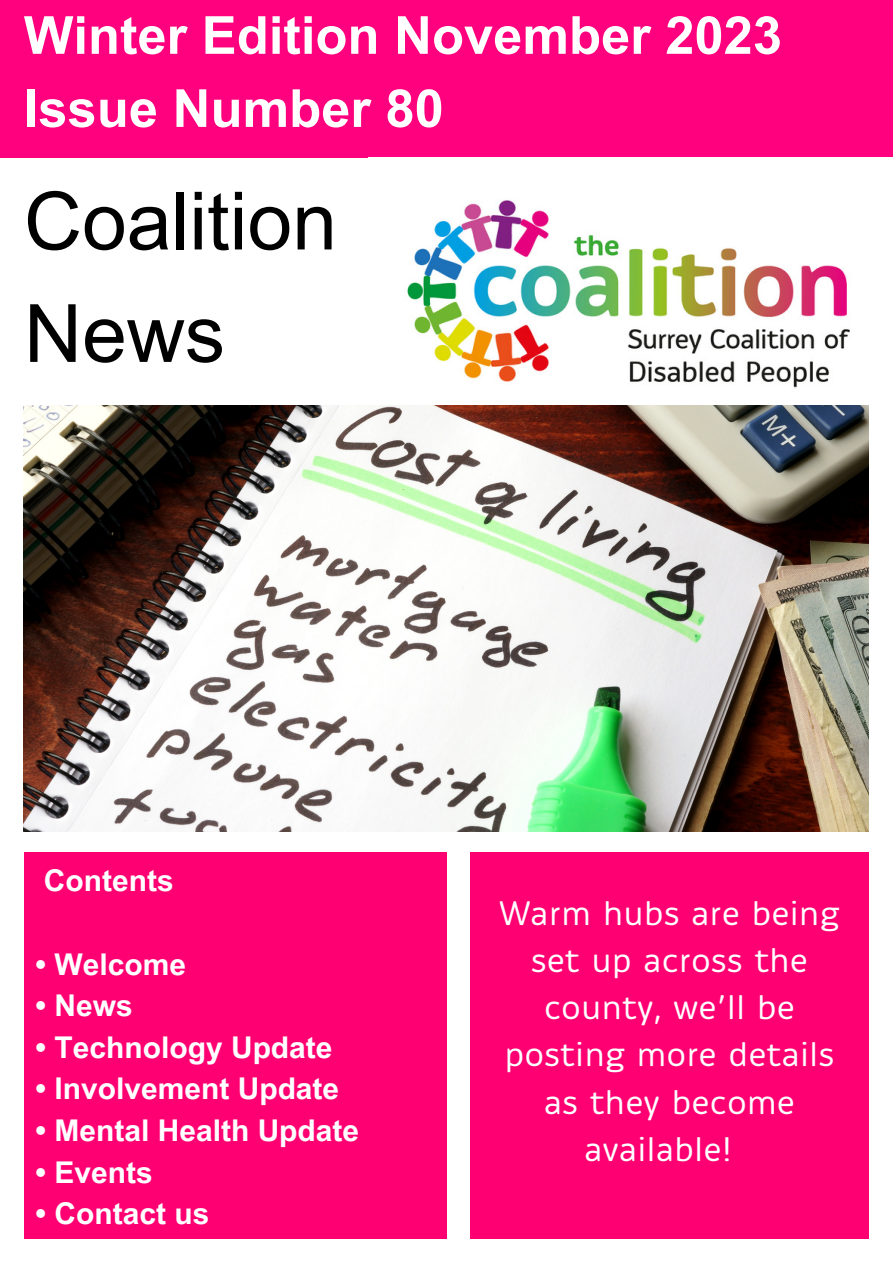
<style>
.page{position:relative;width:893px;height:1264px;background:#fff}
.page>*{position:absolute;margin:0;border:0;box-sizing:border-box;transform-origin:0 0}
.t1{font:80.4px "Arial MT Pro";color:#000}
.t2{font:700 52.5px/73.1px "Arial MT Pro";color:#fff}
.t3{font:34.5px "Ovink";color:#fff}
.t4{font:700 30px "Arial MT Pro";color:#fff}
</style>
<div class="page">
<div style="left:0;top:0;width:892px;height:157px;background:#ff007e"></div>
<img style="left:24px;top:405px;width:844px;height:426px">
<div style="left:24px;top:852px;width:422px;height:386px;background:#ff0073"></div>
<img style="left:407px;top:200px;width:443px;height:188px">
<div style="left:470px;top:852px;width:398px;height:386px;background:#ff0073"></div>
<p class="t2" style="left:24px;top:5px;width:759px">Winter Edition November 2023<br>Issue Number 80</p>
<p class="t1" style="left:24px;top:191px;width:314px">Coalition</p>
<p class="t1" style="left:24px;top:303px;width:203px">News</p>
<p class="t4" style="left:44px;top:869px;width:131px">Contents</p>
<p class="t4" style="left:36px;top:952px;width:152px">• Welcome</p>
<p class="t4" style="left:36px;top:994px;width:99px">• News</p>
<p class="t4" style="left:36px;top:1036px;width:298px">• Technology Update</p>
<p class="t4" style="left:36px;top:1077px;width:305px">• Involvement Update</p>
<p class="t4" style="left:36px;top:1119px;width:325px">• Mental Health Update</p>
<p class="t4" style="left:36px;top:1160px;width:119px">• Events</p>
<p class="t4" style="left:36px;top:1202px;width:175px">• Contact us</p>
<p class="t3" style="left:499px;top:898px;width:342px">Warm hubs are being</p>
<p class="t3" style="left:530px;top:946px;width:279px">set up across the</p>
<p class="t3" style="left:544px;top:993px;width:252px">county, we’ll be</p>
<p class="t3" style="left:504px;top:1040px;width:331px">posting more details</p>
<p class="t3" style="left:543px;top:1087px;width:253px">as they become</p>
<p class="t3" style="left:584px;top:1134px;width:149px">available!</p>
</div>
